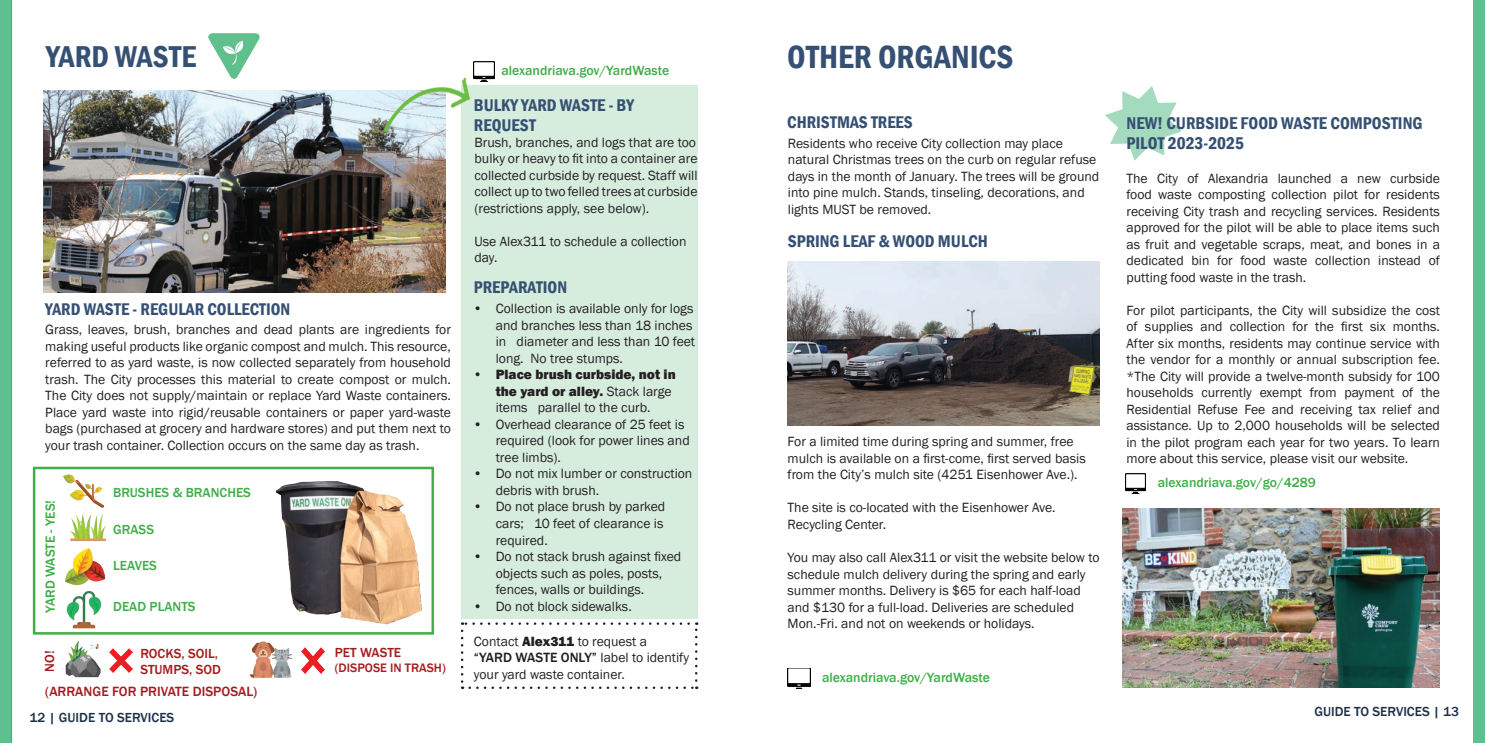
<style>
.page{position:relative;width:1485px;height:743px;background:#fff}
.page>*{position:absolute;margin:0;border:0;box-sizing:border-box;transform-origin:0 0}
.t1{font:600 condensed 33px "Franklin Gothic";color:#355073}
.t2{font:600 condensed 31px "Franklin Gothic";color:#355073}
.t3{font:600 condensed 17.5px/20px "Franklin Gothic";color:#355073}
.t4{font:600 condensed 17.38px/20.9px "Franklin Gothic";color:#355073}
.t5{font:13.75px/16.5px "Franklin Gothic";color:#231f20}
.t6{font:500 13.75px "Franklin Gothic";color:#40ae49}
.t7{font:800 13.75px/16.5px "Franklin Gothic";color:#231f20}
.t8{font:500 13.75px "Franklin Gothic";color:#a41c1f}
.t9{font:500 13.5px "Franklin Gothic";color:#40ae49}
.t10{font:500 13.5px "Franklin Gothic";color:#1d314a}
.t11{font:500 13.5px/16.2px "Franklin Gothic";color:#a41c1f}
.t12{font:500 12.62px "Franklin Gothic";color:#a41c1f}
.s1{font-weight:400}
.s2{font-weight:800}
.s3{font-weight:500}
</style>
<div class="page">
<svg style="left:1105px;top:86px;width:77px;height:75px"></svg>
<img style="left:787px;top:668px;width:23px;height:20px">
<img style="left:1125px;top:474px;width:21px;height:19px">
<img style="left:788px;top:262px;width:312px;height:164px">
<img style="left:1123px;top:509px;width:317px;height:178px">
<div style="left:1473px;top:0;width:12px;height:742px;background:#5fc08f"></div>
<div style="left:461px;top:85px;width:237px;height:533px;background:#d6ecdd"></div>
<img style="left:44px;top:90px;width:402px;height:202px">
<div style="left:33px;top:466px;width:401px;height:168px;border:2px solid #40ae49"></div>
<img style="left:275px;top:481px;width:147px;height:144px">
<img style="left:109px;top:648px;width:23px;height:24px">
<img style="left:302px;top:647px;width:23px;height:26px">
<svg style="left:461px;top:630px;width:2px;height:59px"></svg>
<svg style="left:470px;top:686px;width:227px;height:3px"></svg>
<svg style="left:695px;top:622px;width:3px;height:58px"></svg>
<svg style="left:462px;top:622px;width:227px;height:2px"></svg>
<img style="left:383px;top:61px;width:91px;height:96px">
<img style="left:208px;top:33px;width:52px;height:46px">
<img style="left:64px;top:474px;width:39px;height:34px">
<img style="left:70px;top:513px;width:36px;height:28px">
<img style="left:65px;top:548px;width:40px;height:38px">
<img style="left:66px;top:590px;width:36px;height:38px">
<img style="left:65px;top:641px;width:35px;height:37px">
<img style="left:250px;top:641px;width:41px;height:37px">
<div style="left:0;top:0;width:12px;height:742px;background:#5fc08f"></div>
<img style="left:474px;top:61px;width:21px;height:20px">
<h2 class="t2" style="left:46px;top:36px;width:152px">YARD WASTE</h2>
<p class="t4" style="left:45px;top:298px;width:247px">YARD WASTE - REGULAR COLLECTION</p>
<p class="t5" style="left:45px;top:321px;width:407px;text-align:justify">Grass, leaves, brush, branches and dead plants are ingredients for making useful products like organic compost and mulch. This resource, referred to as yard waste, is now collected separately from household trash. The City processes this material to create compost or mulch.<br>The City does not supply/maintain or replace Yard Waste containers.<br>Place yard waste into rigid/reusable containers or paper yard-waste bags (purchased at grocery and hardware stores) and put them next to your trash container. Collection occurs on the same day as trash.</p>
<p class="t9" style="left:113px;top:484px;width:139px">BRUSHES &amp; BRANCHES</p>
<p class="t9" style="left:42px;top:612px;width:114px;rotate:-90deg">YARD WASTE - YES!</p>
<p class="t11" style="left:42px;top:671px;width:23px;rotate:-90deg">NO!</p>
<p class="t9" style="left:113px;top:521px;width:42px">GRASS</p>
<p class="t9" style="left:113px;top:557px;width:45px">LEAVES</p>
<p class="t9" style="left:113px;top:598px;width:84px">DEAD PLANTS</p>
<p class="t11" style="left:140px;top:645px;width:82px">ROCKS, SOIL,<br>STUMPS, SOD</p>
<p class="t11" style="left:335px;top:644px;width:68px">PET WASTE</p>
<p class="t12" style="left:335px;top:660px;width:112px">(DISPOSE IN TRASH)</p>
<p class="t8" style="left:45px;top:682px;width:213px">(ARRANGE FOR PRIVATE DISPOSAL)</p>
<p class="t10" style="left:29px;top:709px;width:146px">12 | GUIDE TO SERVICES</p>
<p class="t6" style="left:501px;top:62px;width:169px">alexandriava.gov/YardWaste</p>
<p class="t4" style="left:474px;top:94px;width:162px">BULKY YARD WASTE - BY<br>REQUEST</p>
<p class="t5" style="left:474px;top:134px;width:225px;text-align:justify">Brush, branches, and logs that are too bulky or heavy to fit into a container are collected curbside by request. Staff will collect up to two felled trees at curbside (restrictions apply, see below).</p>
<p class="t5" style="left:474px;top:233px;width:214px">Use Alex311 to schedule a collection day.</p>
<p class="t5" style="left:496px;top:301px;width:201px;text-indent:-22px">• Collection is available only for logs and branches less than 18 inches in diameter and less than 10 feet long. No tree stumps.</p>
<p class="t7" style="left:496px;top:366px;width:182px;text-indent:-22px">• Place brush curbside, not in the yard or alley. <span class="s1">Stack large items parallel to the curb.</span></p>
<p class="t5" style="left:496px;top:416px;width:196px;text-indent:-22px">• Overhead clearance of 25 feet is required (look for power lines and tree limbs).</p>
<p class="t5" style="left:496px;top:466px;width:198px;text-indent:-22px">• Do not mix lumber or construction debris with brush.</p>
<p class="t5" style="left:496px;top:499px;width:171px;text-indent:-22px">• Do not place brush by parked cars; 10 feet of clearance is required.</p>
<p class="t5" style="left:496px;top:548px;width:187px;text-indent:-22px">• Do not stack brush against fixed objects such as poles, posts, fences, walls or buildings.</p>
<p class="t5" style="left:473px;top:598px;width:160px">• Do not block sidewalks.</p>
<p class="t4" style="left:474px;top:277px;width:95px">PREPARATION</p>
<p class="t5" style="left:474px;top:633px;width:217px">Contact <span class="s2">Alex311</span> to request a<br><span class="s3">“YARD WASTE ONLY”</span> label to identify your yard waste container.</p>
<h1 class="t1" style="left:787px;top:35px;width:228px">OTHER ORGANICS</h1>
<p class="t4" style="left:787px;top:112px;width:127px">CHRISTMAS TREES</p>
<p class="t5" style="left:788px;top:135px;width:313px">Residents who receive City collection may place natural Christmas trees on the curb on regular refuse days in the month of January. The trees will be ground into pine mulch. Stands, tinseling, decorations, and lights MUST be removed.</p>
<p class="t4" style="left:788px;top:230px;width:202px">SPRING LEAF &amp; WOOD MULCH</p>
<p class="t5" style="left:788px;top:434px;width:300px">For a limited time during spring and summer, free mulch is available on a first-come, first served basis from the City’s mulch site (4251 Eisenhower Ave.).</p>
<p class="t5" style="left:788px;top:500px;width:270px">The site is co-located with the Eisenhower Ave.<br>Recycling Center.</p>
<p class="t5" style="left:788px;top:549px;width:314px">You may also call Alex311 or visit the website below to schedule mulch delivery during the spring and early summer months. Delivery is $65 for each half-load and $130 for a full-load. Deliveries are scheduled Mon.-Fri. and not on weekends or holidays.</p>
<p class="t6" style="left:822px;top:668px;width:169px">alexandriava.gov/YardWaste</p>
<p class="t3" style="left:1126px;top:112px;width:298px">NEW! CURBSIDE FOOD WASTE COMPOSTING<br>PILOT 2023-2025</p>
<p class="t5" style="left:1126px;top:170px;width:315px;text-align:justify">The City of Alexandria launched a new curbside food waste composting collection pilot for residents receiving City trash and recycling services. Residents approved for the pilot will be able to place items such as fruit and vegetable scraps, meat, and bones in a dedicated bin for food waste collection instead of putting food waste in the trash.</p>
<p class="t5" style="left:1126px;top:302px;width:315px;text-align:justify">For pilot participants, the City will subsidize the cost of supplies and collection for the first six months.<br>After six months, residents may continue service with the vendor for a monthly or annual subscription fee. *The City will provide a twelve-month subsidy for 100 households currently exempt from payment of the Residential Refuse Fee and receiving tax relief and assistance. Up to 2,000 households will be selected in the pilot program each year for two years. To learn more about this service, please visit our website.</p>
<p class="t6" style="left:1158px;top:473px;width:160px">alexandriava.gov/go/4289</p>
<p class="t10" style="left:1314px;top:703px;width:146px">GUIDE TO SERVICES | 13</p>
</div>
